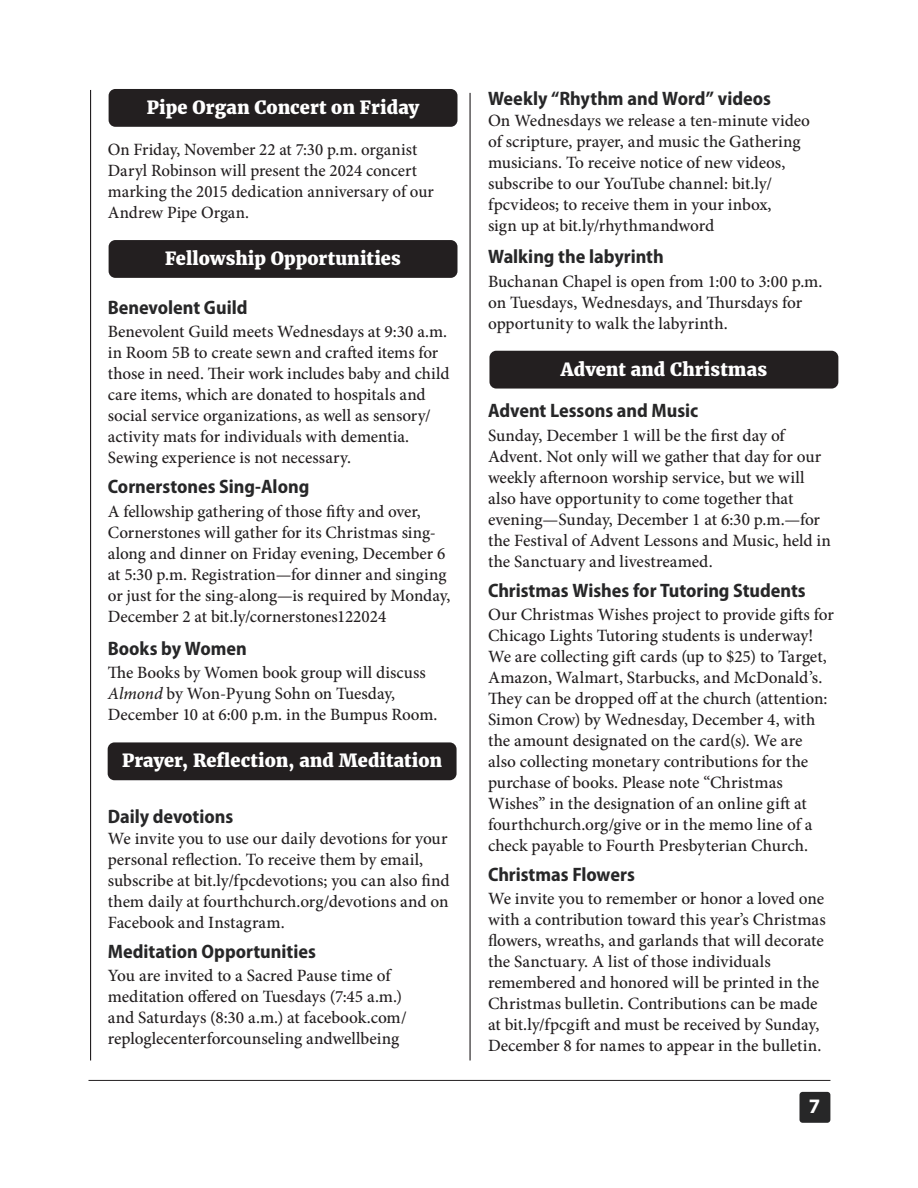
<style>
.page{position:relative;width:918px;height:1188px;background:#fff}
.page>*{position:absolute;margin:0;border:0;box-sizing:border-box;transform-origin:0 0}
.t1{font:700 20.7px "Myriad Pro";color:#fff}
.t2{font:700 semi-condensed 19.5px "Myriad Pro";color:#272728}
.t3{font:800 18px "Merriweather";letter-spacing:.005em;color:#fff}
.t4{font:500 17.25px/21px "Minion Pro";color:#231f20}
.s1{font-style:italic}
</style>
<div class="page">
<div style="left:800px;top:1092px;width:30px;height:31px;background:#272728;border-radius:3px"></div>
<hr style="left:89px;top:1080px;width:741px;height:1px;background:#231f20">
<hr style="left:470px;top:93px;width:1px;height:968px;background:#231f20">
<hr style="left:90px;top:90px;width:1px;height:970px;background:#231f20">
<div style="left:108px;top:742px;width:349px;height:38px;background:#231f20;border-radius:7px"></div>
<div style="left:109px;top:89px;width:349px;height:38px;background:#231f20;border-radius:7px"></div>
<div style="left:109px;top:240px;width:349px;height:38px;background:#231f20;border-radius:7px"></div>
<div style="left:489px;top:351px;width:349px;height:38px;background:#231f20;border-radius:7px"></div>
<p class="t3" style="left:147px;top:96px;width:274px">Pipe Organ Concert on Friday</p>
<p class="t4" style="left:108px;top:139px;width:328px">On Friday, November 22 at 7:30 p.m. organist Daryl Robinson will present the 2024 concert marking the 2015 dedication anniversary of our Andrew Pipe Organ.</p>
<p class="t3" style="left:165px;top:247px;width:237px">Fellowship Opportunities</p>
<p class="t2" style="left:108px;top:296px;width:141px">Benevolent Guild</p>
<p class="t4" style="left:108px;top:321px;width:343px">Benevolent Guild meets Wednesdays at 9:30 a.m. in Room 5B to create sewn and crafted items for those in need. Their work includes baby and child care items, which are donated to hospitals and social service organizations, as well as sensory/ activity mats for individuals with dementia.<br>Sewing experience is not necessary.</p>
<p class="t2" style="left:108px;top:476px;width:203px">Cornerstones Sing-Along</p>
<p class="t4" style="left:108px;top:501px;width:344px">A fellowship gathering of those fifty and over, Cornerstones will gather for its Christmas sing&shy;along and dinner on Friday evening, December 6 at 5:30 p.m. Registration—for dinner and singing or just for the sing-along—is required by Monday, December 2 at bit.ly/cornerstones122024</p>
<p class="t2" style="left:108px;top:637px;width:141px">Books by Women</p>
<p class="t4" style="left:108px;top:662px;width:331px">The Books by Women book group will discuss<br><span class="s1">Almond</span> by Won-Pyung Sohn on Tuesday,<br>December 10 at 6:00 p.m. in the Bumpus Room.</p>
<p class="t3" style="left:122px;top:750px;width:322px">Prayer, Reflection, and Meditation</p>
<p class="t2" style="left:108px;top:805px;width:127px">Daily devotions</p>
<p class="t4" style="left:108px;top:828px;width:343px">We invite you to use our daily devotions for your personal reflection. To receive them by email, subscribe at bit.ly/fpcdevotions; you can also find them daily at fourthchurch.org/devotions and on Facebook and Instagram.</p>
<p class="t2" style="left:108px;top:940px;width:210px">Meditation Opportunities</p>
<p class="t4" style="left:108px;top:965px;width:300px">You are invited to a Sacred Pause time of meditation offered on Tuesdays (7:45 a.m.) and Saturdays (8:30 a.m.) at facebook.com/ reploglecenterforcounseling andwellbeing</p>
<p class="t2" style="left:488px;top:87px;width:284px">Weekly “Rhythm and Word” videos</p>
<p class="t4" style="left:488px;top:110px;width:324px">On Wednesdays we release a ten-minute video of scripture, prayer, and music the Gathering musicians. To receive notice of new videos, subscribe to our YouTube channel: bit.ly/ fpcvideos; to receive them in your inbox,<br>sign up at bit.ly/rhythmandword</p>
<p class="t2" style="left:488px;top:246px;width:177px">Walking the labyrinth</p>
<p class="t4" style="left:488px;top:271px;width:336px">Buchanan Chapel is open from 1:00 to 3:00 p.m. on Tuesdays, Wednesdays, and Thursdays for opportunity to walk the labyrinth.</p>
<p class="t3" style="left:561px;top:358px;width:208px">Advent and Christmas</p>
<p class="t2" style="left:488px;top:400px;width:212px">Advent Lessons and Music</p>
<p class="t4" style="left:488px;top:425px;width:344px">Sunday, December 1 will be the first day of Advent. Not only will we gather that day for our weekly afternoon worship service, but we will also have opportunity to come together that evening—Sunday, December 1 at 6:30 p.m.—for the Festival of Advent Lessons and Music, held in the Sanctuary and livestreamed.</p>
<p class="t2" style="left:488px;top:579px;width:319px">Christmas Wishes for Tutoring Students</p>
<p class="t4" style="left:488px;top:604px;width:347px">Our Christmas Wishes project to provide gifts for Chicago Lights Tutoring students is underway!<br>We are collecting gift cards (up to $25) to Target, Amazon, Walmart, Starbucks, and McDonald’s.<br>They can be dropped off at the church (attention:<br>Simon Crow) by Wednesday, December 4, with the amount designated on the card(s). We are also collecting monetary contributions for the purchase of books. Please note “Christmas Wishes” in the designation of an online gift at fourthchurch.org/give or in the memo line of a check payable to Fourth Presbyterian Church.</p>
<p class="t2" style="left:488px;top:863px;width:148px">Christmas Flowers</p>
<p class="t4" style="left:488px;top:888px;width:339px">We invite you to remember or honor a loved one with a contribution toward this year’s Christmas flowers, wreaths, and garlands that will decorate the Sanctuary. A list of those individuals remembered and honored will be printed in the Christmas bulletin. Contributions can be made at bit.ly/fpcgift and must be received by Sunday, December 8 for names to appear in the bulletin.</p>
<p class="t1" style="left:809px;top:1093px;width:13px">7</p>
</div>
